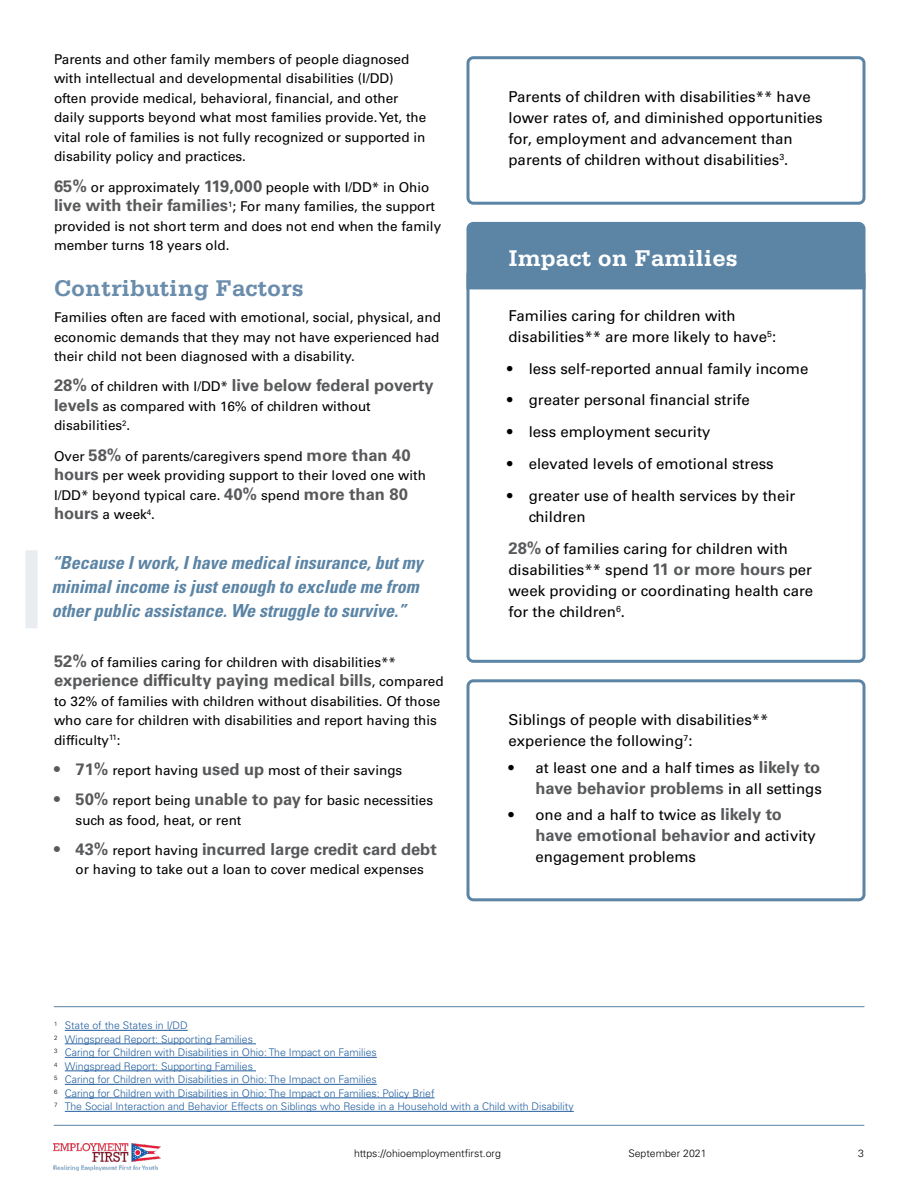
<style>
.page{position:relative;width:918px;height:1188px;background:#fff}
.page>*{position:absolute;margin:0;border:0;box-sizing:border-box;transform-origin:0 0}
.h2__small{font:700 24px "Serifa Std";letter-spacing:.01em;color:#6a8dac}
.h2__small-2{font:700 24px "Serifa Std";letter-spacing:.01em;color:#fff}
.t1{font:italic 700 condensed 18px/24px "Univers LT Std";color:#5b84a5}
.Leading_Short_Text{font:700 16.5px "Univers LT Std";color:#58595b}
.LTCAside{font:15px/21px "Univers LT Std";color:#000}
.Leading_Short_Text-2{font:15px/21px "Univers LT Std";color:#000}
.Leading_Short_Text-3{font:13.5px/19.5px "Univers LT Std";color:#000}
.t2{font:300 10.5px "Univers LT Std";color:#215e9e}
.t3{font:300 10.5px "Univers LT Std";color:#000}
.s1{font-weight:700;font-size:16.5px;color:#58595b}
.s2{font-weight:400;font-size:13.5px;color:#000}
.s3{font-weight:400;font-size:15px;color:#000}
</style>
<div class="page">
<hr style="left:54px;top:1125px;width:810px;height:1px;background:#5b84a5">
<img style="left:54px;top:1144px;width:106px;height:27px">
<hr style="left:54px;top:1006px;width:810px;height:1px;background:#5b84a5">
<div style="left:467px;top:56px;width:399px;height:149px;border:3px solid #5b84a5;border-radius:5px"></div>
<div style="left:466px;top:221px;width:400px;height:70px;background:#5b84a5"></div>
<div style="left:467px;top:268px;width:399px;height:395px;border:3px solid #5b84a5;border-radius:5px"></div>
<div style="left:467px;top:679px;width:399px;height:222px;border:3px solid #5b84a5;border-radius:5px"></div>
<div style="left:26px;top:556px;width:12px;height:66px;background:#e9ecf0"></div>
<hr style="left:65px;top:1030px;width:123px;height:1px;background:#215e9e">
<hr style="left:65px;top:1044px;width:191px;height:1px;background:#215e9e">
<hr style="left:65px;top:1057px;width:312px;height:1px;background:#215e9e">
<hr style="left:65px;top:1071px;width:191px;height:1px;background:#215e9e">
<hr style="left:65px;top:1084px;width:312px;height:1px;background:#215e9e">
<hr style="left:65px;top:1098px;width:370px;height:1px;background:#215e9e">
<hr style="left:65px;top:1111px;width:509px;height:1px;background:#215e9e">
<p class="Leading_Short_Text-3" style="left:54px;top:49px;width:374px">Parents and other family members of people diagnosed with intellectual and developmental disabilities (I/DD) often provide medical, behavioral, financial, and other daily supports beyond what most families provide. Yet, the vital role of families is not fully recognized or supported in disability policy and practices.</p>
<p class="Leading_Short_Text-3" style="left:54px;top:177px;width:389px"><span class="s1">65%</span> or approximately <span class="s1">119,000</span> people with I/DD* in Ohio <span class="s1">live with their families</span><sup>1</sup>; For many families, the support provided is not short term and does not end when the family member turns 18 years old.</p>
<h2 class="h2__small" style="left:54px;top:274px;width:251px">Contributing Factors</h2>
<p class="Leading_Short_Text-3" style="left:54px;top:308px;width:388px;text-align:justify">Families often are faced with emotional, social, physical, and economic demands that they may not have experienced had their child not been diagnosed with a disability.</p>
<p class="Leading_Short_Text" style="left:54px;top:376px;width:381px">28% <span class="s2">of children with I/DD*</span> live below federal poverty</p>
<p class="Leading_Short_Text-3" style="left:54px;top:397px;width:318px"><span class="s1">levels</span> as compared with 16% of children without disabilities<sup>2</sup>.</p>
<p class="Leading_Short_Text-3" style="left:54px;top:446px;width:373px">Over <span class="s1">58%</span> of parents/caregivers spend <span class="s1">more than 40 hours</span> per week providing support to their loved one with I/DD* beyond typical care. <span class="s1">40%</span> spend <span class="s1">more than 80 hours</span> a week<sup>4</sup>.</p>
<p class="t1" style="left:52px;top:551px;width:372px">“Because I work, I have medical insurance, but my minimal income is just enough to exclude me from other public assistance. We struggle to survive.”</p>
<p class="Leading_Short_Text-3" style="left:54px;top:652px;width:344px"><span class="s1">52%</span> of families caring for children with disabilities**</p>
<p class="Leading_Short_Text" style="left:54px;top:671px;width:391px">experience difficulty paying medical bills<span class="s2">, compared</span></p>
<p class="Leading_Short_Text-3" style="left:54px;top:691px;width:388px">to 32% of families with children without disabilities. Of those who care for children with disabilities and report having this difficulty<sup>11</sup>:</p>
<p class="Leading_Short_Text-3" style="left:54px;top:760px;width:350px"><span class="s1">• 71%</span> report having <span class="s1">used up</span> most of their savings</p>
<p class="Leading_Short_Text-3" style="left:76px;top:791px;width:359px;text-indent:-22px"><span class="s1">• 50%</span> report being <span class="s1">unable to pay</span> for basic necessities such as food, heat, or rent</p>
<p class="Leading_Short_Text" style="left:54px;top:840px;width:384px">• 43% <span class="s2">report having</span> incurred large credit card debt</p>
<p class="Leading_Short_Text-3" style="left:76px;top:860px;width:350px">or having to take out a loan to cover medical expenses</p>
<p class="LTCAside" style="left:508px;top:87px;width:316px">Parents of children with disabilities** have lower rates of, and diminished opportunities for, employment and advancement than parents of children without disabilities<sup>3</sup>.</p>
<h2 class="h2__small-2" style="left:508px;top:244px;width:231px">Impact on Families</h2>
<p class="LTCAside" style="left:508px;top:305px;width:269px">Families caring for children with disabilities** are more likely to have<sup>5</sup>:</p>
<p class="LTCAside" style="left:507px;top:358px;width:303px">• less self-reported annual family income</p>
<p class="LTCAside" style="left:507px;top:390px;width:244px">• greater personal financial strife</p>
<p class="LTCAside" style="left:507px;top:422px;width:205px">• less employment security</p>
<p class="LTCAside" style="left:507px;top:453px;width:268px">• elevated levels of emotional stress</p>
<p class="LTCAside" style="left:529px;top:485px;width:268px;text-indent:-22px">• greater use of health services by their children</p>
<p class="Leading_Short_Text-2" style="left:508px;top:538px;width:306px"><span class="s1">28%</span> of families caring for children with disabilities** spend <span class="s1">11 or more hours</span> per week providing or coordinating health care for the children<sup>6</sup>.</p>
<p class="LTCAside" style="left:508px;top:710px;width:262px">Siblings of people with disabilities** experience the following<sup>7</sup>:</p>
<p class="LTCAside" style="left:508px;top:757px;width:313px">• at least one and a half times as <span class="s1">likely to</span></p>
<p class="Leading_Short_Text" style="left:536px;top:778px;width:288px">have behavior problems <span class="s3">in all settings</span></p>
<p class="LTCAside" style="left:508px;top:804px;width:275px">• one and a half to twice as <span class="s1">likely to</span></p>
<p class="Leading_Short_Text" style="left:536px;top:825px;width:282px">have emotional behavior <span class="s3">and activity</span></p>
<p class="LTCAside" style="left:536px;top:846px;width:162px">engagement problems</p>
<p class="t2" style="left:54px;top:1019px;width:135px"><sup>1</sup> State of the States in I/DD</p>
<p class="t2" style="left:54px;top:1033px;width:201px"><sup>2</sup> Wingspread Report: Supporting Families</p>
<p class="t2" style="left:54px;top:1046px;width:324px"><sup>3</sup> Caring for Children with Disabilities in Ohio: The Impact on Families</p>
<p class="t2" style="left:54px;top:1060px;width:201px"><sup>4</sup> Wingspread Report: Supporting Families</p>
<p class="t2" style="left:54px;top:1073px;width:324px"><sup>5</sup> Caring for Children with Disabilities in Ohio: The Impact on Families</p>
<p class="t2" style="left:54px;top:1087px;width:382px"><sup>6</sup> Caring for Children with Disabilities in Ohio: The Impact on Families: Policy Brief</p>
<p class="t2" style="left:54px;top:1100px;width:521px"><sup>7</sup> The Social Interaction and Behavior Effects on Siblings who Reside in a Household with a Child with Disability</p>
<p class="t3" style="left:354px;top:1147px;width:148px">https://ohioemploymentfirst.org</p>
<p class="t3" style="left:628px;top:1147px;width:80px">September 2021</p>
<p class="t3" style="left:858px;top:1147px;width:7px">3</p>
</div>
